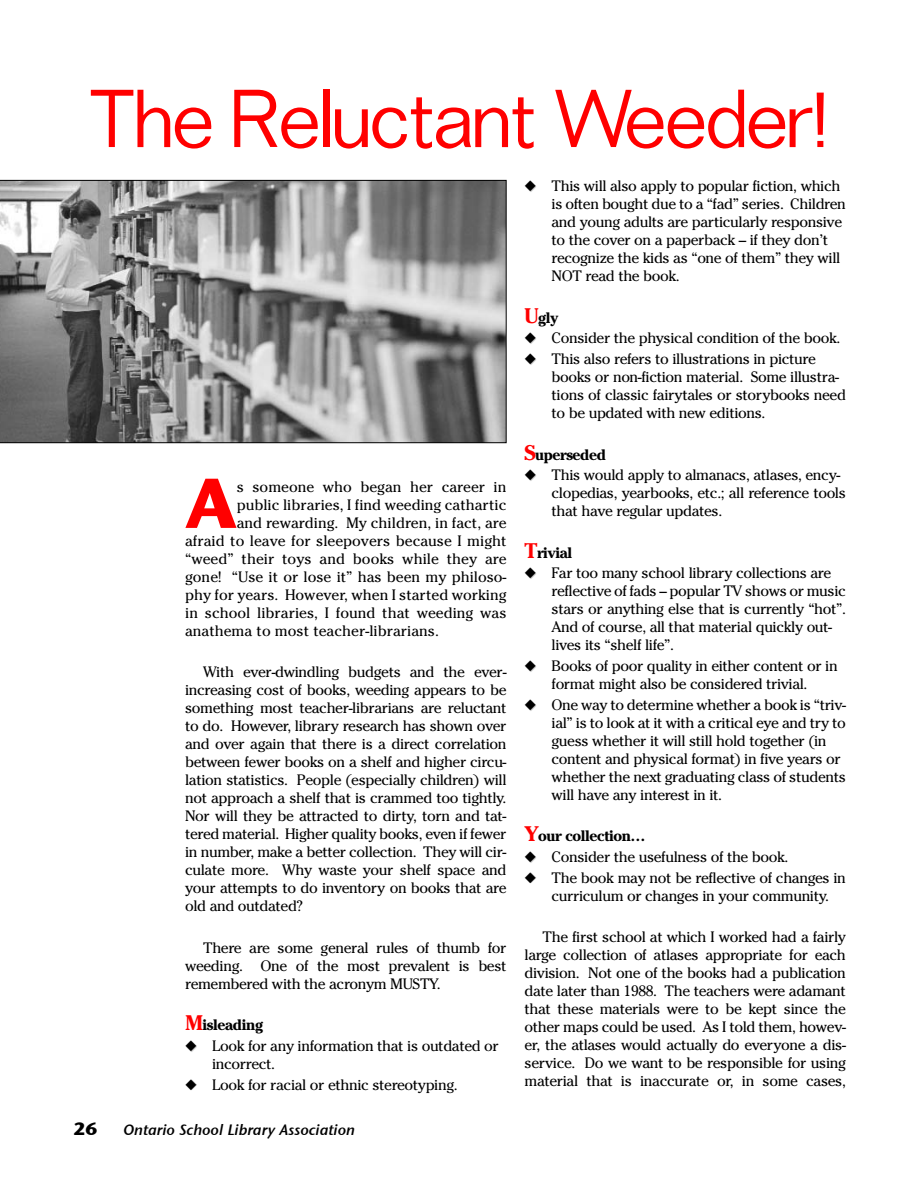
<style>
.page{position:relative;width:918px;height:1188px;background:#fff}
.page>*{position:absolute;margin:0;border:0;box-sizing:border-box;transform-origin:0 0}
.t1{font:300 72px "Folio";color:#f00}
.t2{font:70.35px "Stone Sans ITCTT Bold";color:#f00}
.t3{font:18px "Stone Sans ITCTT Bold";color:#000}
.t4{font:15px/18px "Cheltenham";letter-spacing:-.025em;color:#000}
.t5{font:15px "Cheltenham";color:#000}
.t6{font:700 15px "Cheltenham";letter-spacing:-.03em;color:#000}
.t7{font:15px "Stone Sans Sem ITCTT Semi Ita";color:#000}
.s1{font-size:21px;color:#f00}
.s2{color:#ccc}
</style>
<div class="page">
<svg style="left:0;top:180px;width:507px;height:263px;background:#8f8f8f"></svg>
<h1 class="t1" style="left:89px;top:91px;width:738px">The Reluctant Weeder!</h1>
<h2 class="t2" style="left:185px;top:458px;width:53px">A</h2>
<p class="t5" style="left:237px;top:481px;width:271px">s someone who began her career in</p>
<p class="t5" style="left:237px;top:499px;width:271px">public libraries, I find weeding cathartic</p>
<p class="t5" style="left:237px;top:517px;width:271px">and rewarding. My children, in fact, are</p>
<p class="t5" style="left:185px;top:535px;width:323px">afraid to leave for sleepovers because I might</p>
<p class="t5" style="left:185px;top:553px;width:323px">“weed” their toys and books while they are</p>
<p class="t5" style="left:185px;top:571px;width:323px">gone! “Use it or lose it” has been my philoso-</p>
<p class="t5" style="left:185px;top:589px;width:323px">phy for years. However, when I started working</p>
<p class="t5" style="left:185px;top:607px;width:323px">in school libraries, I found that weeding was</p>
<p class="t5" style="left:185px;top:625px;width:255px">anathema to most teacher-librarians.</p>
<p class="t4" style="left:185px;top:665px;width:323px;text-align:justify;text-indent:18px">With ever-dwindling budgets and the ever&shy;increasing cost of books, weeding appears to be something most teacher-librarians are reluctant to do. However, library research has shown over and over again that there is a direct correlation between fewer books on a shelf and higher circu&shy;lation statistics. People (especially children) will not approach a shelf that is crammed too tightly.<br>Nor will they be attracted to dirty, torn and tat&shy;tered material. Higher quality books, even if fewer in number, make a better collection. They will cir&shy;culate more. Why waste your shelf space and your attempts to do inventory on books that are old and outdated?</p>
<p class="t4" style="left:185px;top:940px;width:323px;text-align:justify;text-indent:18px">There are some general rules of thumb for weeding. One of the most prevalent is best remembered with the acronym MUSTY.</p>
<p class="t6" style="left:185px;top:1019px;width:79px"><span class="s1">M</span>isleading</p>
<p class="t4" style="left:212px;top:1038px;width:288px;text-indent:-26px"><span class="s2">◆</span> Look for any information that is outdated or incorrect.</p>
<p class="t4" style="left:186px;top:1077px;width:273px"><span class="s2">◆</span> Look for racial or ethnic stereotyping.</p>
<p class="t3" style="left:74px;top:1117px;width:26px">26</p>
<p class="t7" style="left:123px;top:1121px;width:233px">Ontario School Library Association</p>
<p class="t4" style="left:552px;top:179px;width:296px;text-indent:-26px"><span class="s2">◆</span> This will also apply to popular fiction, which is often bought due to a “fad” series. Children and young adults are particularly responsive to the cover on a paperback – if they don’t recognize the kids as “one of them” they will NOT read the book.</p>
<p class="t6" style="left:525px;top:312px;width:36px"><span class="s1">U</span>gly</p>
<p class="t4" style="left:525px;top:331px;width:316px"><span class="s2">◆</span> Consider the physical condition of the book.</p>
<p class="t4" style="left:552px;top:352px;width:296px;text-indent:-26px"><span class="s2">◆</span> This also refers to illustrations in picture books or non-fiction material. Some illustra&shy;tions of classic fairytales or storybooks need to be updated with new editions.</p>
<p class="t6" style="left:525px;top:449px;width:83px"><span class="s1">S</span>uperseded</p>
<p class="t4" style="left:552px;top:468px;width:296px;text-indent:-26px"><span class="s2">◆</span> This would apply to almanacs, atlases, ency&shy;clopedias, yearbooks, etc.; all reference tools that have regular updates.</p>
<p class="t6" style="left:525px;top:547px;width:49px"><span class="s1">T</span>rivial</p>
<p class="t4" style="left:552px;top:566px;width:296px;text-indent:-26px"><span class="s2">◆</span> Far too many school library collections are reflective of fads – popular TV shows or music stars or anything else that is currently “hot”.<br>And of course, all that material quickly out&shy;lives its “shelf life”.</p>
<p class="t4" style="left:525px;top:658px;width:314px;text-align:center"><span class="s2">◆</span> Books of poor quality in either content or in format might also be considered trivial.</p>
<p class="t4" style="left:552px;top:697px;width:296px;text-indent:-26px"><span class="s2">◆</span> One way to determine whether a book is “triv&shy;ial” is to look at it with a critical eye and try to guess whether it will still hold together (in content and physical format) in five years or whether the next graduating class of students will have any interest in it.</p>
<p class="t6" style="left:525px;top:831px;width:123px"><span class="s1">Y</span>our collection…</p>
<p class="t4" style="left:525px;top:849px;width:265px"><span class="s2">◆</span> Consider the usefulness of the book.</p>
<p class="t4" style="left:552px;top:870px;width:296px;text-indent:-26px"><span class="s2">◆</span> The book may not be reflective of changes in curriculum or changes in your community.</p>
<p class="t4" style="left:525px;top:929px;width:323px;text-align:justify;text-indent:18px">The first school at which I worked had a fairly large collection of atlases appropriate for each division. Not one of the books had a publication date later than 1988. The teachers were adamant that these materials were to be kept since the other maps could be used. As I told them, howev&shy;er, the atlases would actually do everyone a dis&shy;service. Do we want to be responsible for using material that is inaccurate or, in some cases,</p>
</div>
